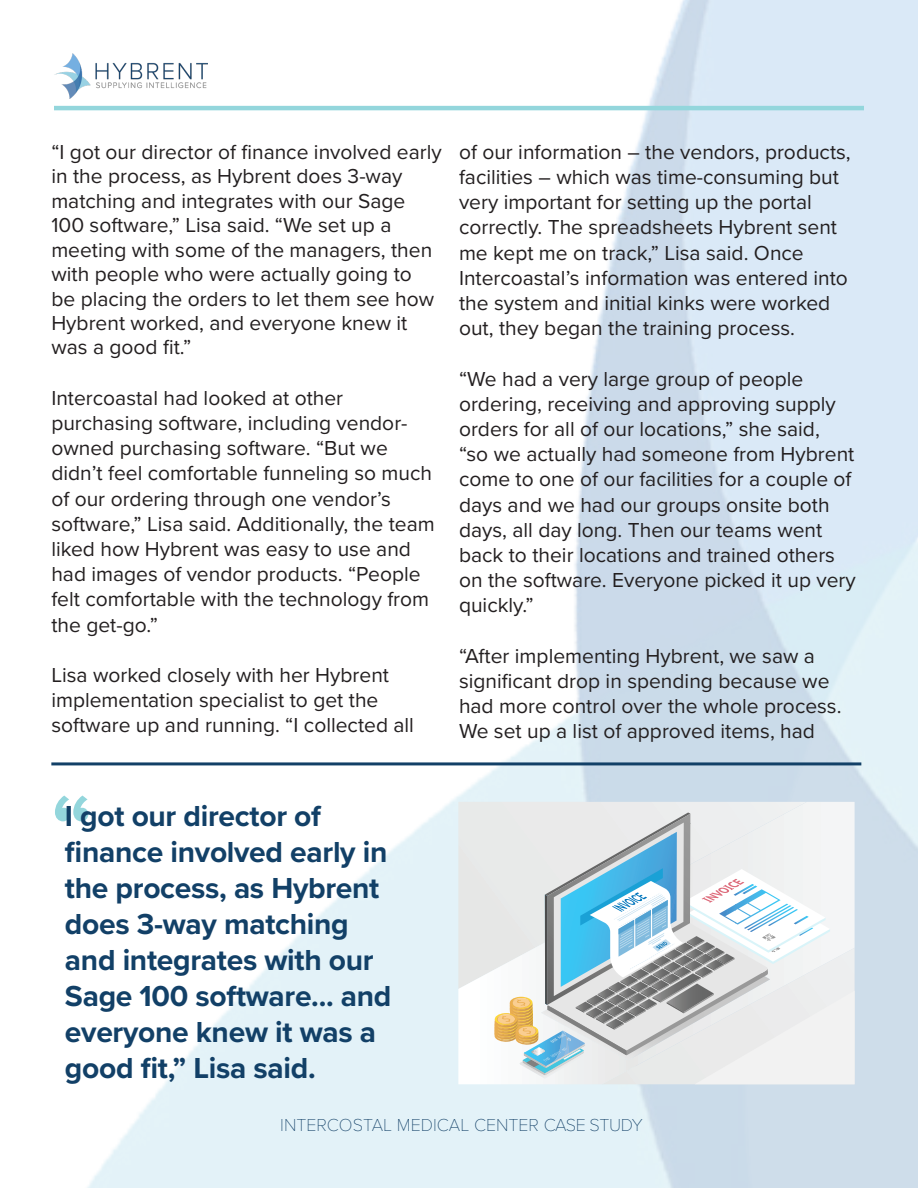
<style>
.page{position:relative;width:918px;height:1188px;background:#fff}
.page>*{position:absolute;margin:0;border:0;box-sizing:border-box;transform-origin:0 0}
.t1{font:700 90px "Proxima Nova";color:#93d6dc}
.t2{font:700 30px/36px "Proxima Nova";letter-spacing:-.01em;color:#124067}
.t3{font:21px/25.2px "Proxima Nova";color:#231f20}
.t4{font:100 18px "Proxima Nova T";color:#124067}
</style>
<div class="page">
<img style="left:51px;top:0;width:867px;height:1188px">
<hr style="left:54px;top:106px;width:810px;height:4px;background:#93d6dc">
<img style="left:54px;top:54px;width:153px;height:45px">
<svg style="left:458px;top:802px;width:397px;height:282px"></svg>
<svg style="left:494px;top:812px;width:361px;height:272px"></svg>
<hr style="left:51px;top:762px;width:810px;height:3px;background:#124067">
<p class="t3" style="left:51px;top:139px;width:392px;line-height:24.5px">“I got our director of finance involved early in the process, as Hybrent does 3-way matching and integrates with our Sage 100 software,” Lisa said. “We set up a meeting with some of the managers, then with people who were actually going to<br>be placing the orders to let them see how Hybrent worked, and everyone knew it was a good fit.”</p>
<p class="t3" style="left:51px;top:384px;width:385px">Intercoastal had looked at other purchasing software, including vendor&shy;owned purchasing software. “But we didn’t feel comfortable funneling so much of our ordering through one vendor’s software,” Lisa said. Additionally, the team liked how Hybrent was easy to use and had images of vendor products. “People felt comfortable with the technology from the get-go.”</p>
<p class="t3" style="left:51px;top:662px;width:364px">Lisa worked closely with her Hybrent implementation specialist to get the software up and running. “I collected all</p>
<p class="t3" style="left:459px;top:138px;width:393px">of our information – the vendors, products, facilities – which was time-consuming but very important for setting up the portal correctly. The spreadsheets Hybrent sent me kept me on track,” Lisa said. Once Intercoastal’s information was entered into the system and initial kinks were worked out, they began the training process.</p>
<p class="t3" style="left:459px;top:365px;width:398px">“We had a very large group of people ordering, receiving and approving supply orders for all of our locations,” she said,<br>“so we actually had someone from Hybrent come to one of our facilities for a couple of days and we had our groups onsite both days, all day long. Then our teams went back to their locations and trained others on the software. Everyone picked it up very quickly.”</p>
<p class="t3" style="left:459px;top:642px;width:384px">“After implementing Hybrent, we saw a significant drop in spending because we had more control over the whole process.<br>We set up a list of approved items, had</p>
<p class="t1" style="left:51px;top:759px;width:43px">“</p>
<p class="t2" style="left:65px;top:797px;width:328px">I got our director of finance involved early in the process, as Hybrent does 3-way matching and integrates with our<br>Sage 100 software... and everyone knew it was a good fit,” Lisa said.</p>
<p class="t4" style="left:280px;top:1112px;width:364px">INTERCOSTAL MEDICAL CENTER CASE STUDY</p>
</div>
